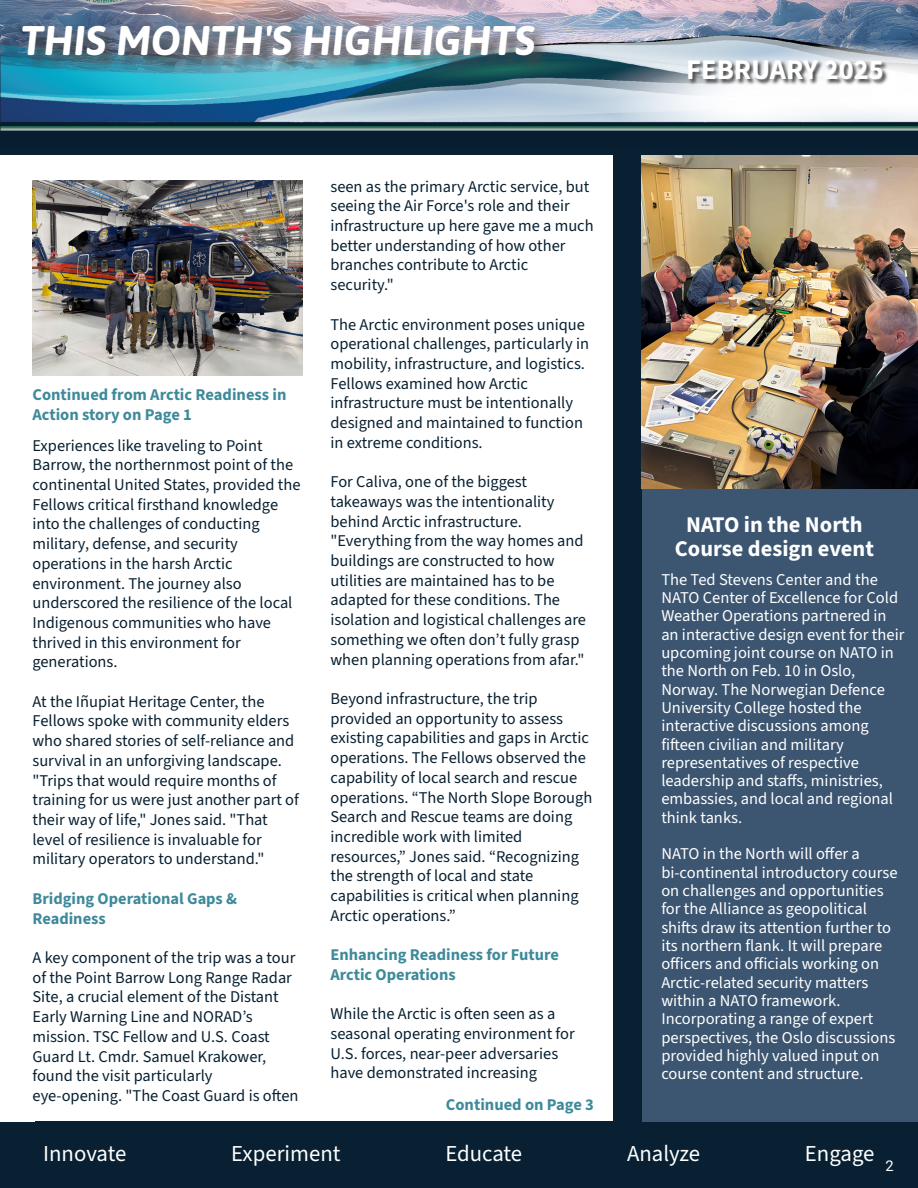
<style>
.page{position:relative;width:918px;height:1188px;background:#082031}
.page>*{position:absolute;margin:0;border:0;box-sizing:border-box;transform-origin:0 0}
.t1{font:italic 700 41.4px "Asap";color:#fff}
.t2{font:700 28.5px "Source Sans 3";color:#fff}
.t3{font:22.8px "Source Sans 3";color:#fff}
.t4{font:700 22.5px/24.5px "Source Sans 3";color:#fff;text-align:center}
.t5{font:16.5px/18.3px "Source Sans 3";color:#fff}
.t6{font:700 16.5px/19.8px "Source Sans 3";color:#3f8a9a}
.t7{font:16.35px/19.6px "Source Sans 3";color:#082031}
.t8{font:700 16.35px/19.6px "Source Sans 3";color:#3f8a9a}
.t9{font:14.7px "Heebo";color:#fff}
</style>
<div class="page">
<div style="left:0;top:156px;width:613px;height:966px;background:#fff"></div>
<img style="left:0;top:0;width:918px;height:131px">
<img style="left:654px;top:44px;width:264px;height:57px">
<img style="left:0;top:0;width:600px;height:96px">
<img style="left:32px;top:181px;width:270px;height:194px">
<div style="left:642px;top:345px;width:275px;height:777px;background:#3c5571"></div>
<img style="left:642px;top:156px;width:275px;height:333px">
<h1 class="t1" style="left:21px;top:12px;width:516px">THIS MONTH'S HIGHLIGHTS</h1>
<p class="t6" style="left:32px;top:385px;width:256px">Continued from Arctic Readiness in<br>Action story on Page 1</p>
<p class="t7" style="left:32px;top:435px;width:270px">Experiences like traveling to Point Barrow, the northernmost point of the continental United States, provided the Fellows critical firsthand knowledge into the challenges of conducting military, defense, and security operations in the harsh Arctic environment. The journey also underscored the resilience of the local Indigenous communities who have thrived in this environment for generations.</p>
<p class="t7" style="left:32px;top:692px;width:268px">At the Iñupiat Heritage Center, the Fellows spoke with community elders who shared stories of self-reliance and survival in an unforgiving landscape. "Trips that would require months of training for us were just another part of their way of life," Jones said. "That level of resilience is invaluable for military operators to understand."</p>
<p class="t8" style="left:32px;top:889px;width:206px">Bridging Operational Gaps &amp;<br>Readiness</p>
<p class="t7" style="left:32px;top:948px;width:268px">A key component of the trip was a tour of the Point Barrow Long Range Radar Site, a crucial element of the Distant Early Warning Line and NORAD’s mission. TSC Fellow and U.S. Coast Guard Lt. Cmdr. Samuel Krakower, found the visit particularly eye-opening. "The Coast Guard is often</p>
<p class="t7" style="left:330px;top:176px;width:265px">seen as the primary Arctic service, but seeing the Air Force's role and their infrastructure up here gave me a much better understanding of how other branches contribute to Arctic security."</p>
<p class="t7" style="left:330px;top:314px;width:260px">The Arctic environment poses unique operational challenges, particularly in mobility, infrastructure, and logistics.<br>Fellows examined how Arctic infrastructure must be intentionally designed and maintained to function in extreme conditions.</p>
<p class="t7" style="left:330px;top:472px;width:257px">For Caliva, one of the biggest takeaways was the intentionality behind Arctic infrastructure. "Everything from the way homes and buildings are constructed to how utilities are maintained has to be adapted for these conditions. The isolation and logistical challenges are something we often don’t fully grasp when planning operations from afar."</p>
<p class="t7" style="left:330px;top:689px;width:263px">Beyond infrastructure, the trip provided an opportunity to assess existing capabilities and gaps in Arctic operations. The Fellows observed the capability of local search and rescue operations. “The North Slope Borough Search and Rescue teams are doing incredible work with limited resources,” Jones said. “Recognizing the strength of local and state capabilities is critical when planning Arctic operations.”</p>
<p class="t8" style="left:330px;top:945px;width:230px">Enhancing Readiness for Future<br>Arctic Operations</p>
<p class="t7" style="left:330px;top:1004px;width:246px">While the Arctic is often seen as a seasonal operating environment for U.S. forces, near-peer adversaries have demonstrated increasing</p>
<p class="t6" style="left:446px;top:1095px;width:150px">Continued on Page 3</p>
<h2 class="t2" style="left:686px;top:51px;width:199px">FEBRUARY 2025</h2>
<h3 class="t4" style="left:675px;top:512px;width:201px">NATO in the North<br>Course design event</h3>
<p class="t5" style="left:661px;top:570px;width:245px">The Ted Stevens Center and the<br>NATO Center of Excellence for Cold<br>Weather Operations partnered in an interactive design event for their upcoming joint course on NATO in the North on Feb. 10 in Oslo,<br>Norway. The Norwegian Defence<br>University College hosted the interactive discussions among fifteen civilian and military representatives of respective leadership and staffs, ministries, embassies, and local and regional think tanks.</p>
<p class="t5" style="left:661px;top:845px;width:238px">NATO in the North will offer a bi-continental introductory course on challenges and opportunities for the Alliance as geopolitical shifts draw its attention further to its northern flank. It will prepare officers and officials working on<br>Arctic-related security matters within a NATO framework.<br>Incorporating a range of expert perspectives, the Oslo discussions provided highly valued input on course content and structure.</p>
<h3 class="t3" style="left:43px;top:1139px;width:85px">Innovate</h3>
<h3 class="t3" style="left:231px;top:1139px;width:111px">Experiment</h3>
<h3 class="t3" style="left:445px;top:1139px;width:78px">Educate</h3>
<h3 class="t3" style="left:627px;top:1139px;width:75px">Analyze</h3>
<h3 class="t3" style="left:805px;top:1139px;width:71px">Engage</h3>
<p class="t9" style="left:886px;top:1156px;width:10px">2</p>
</div>
